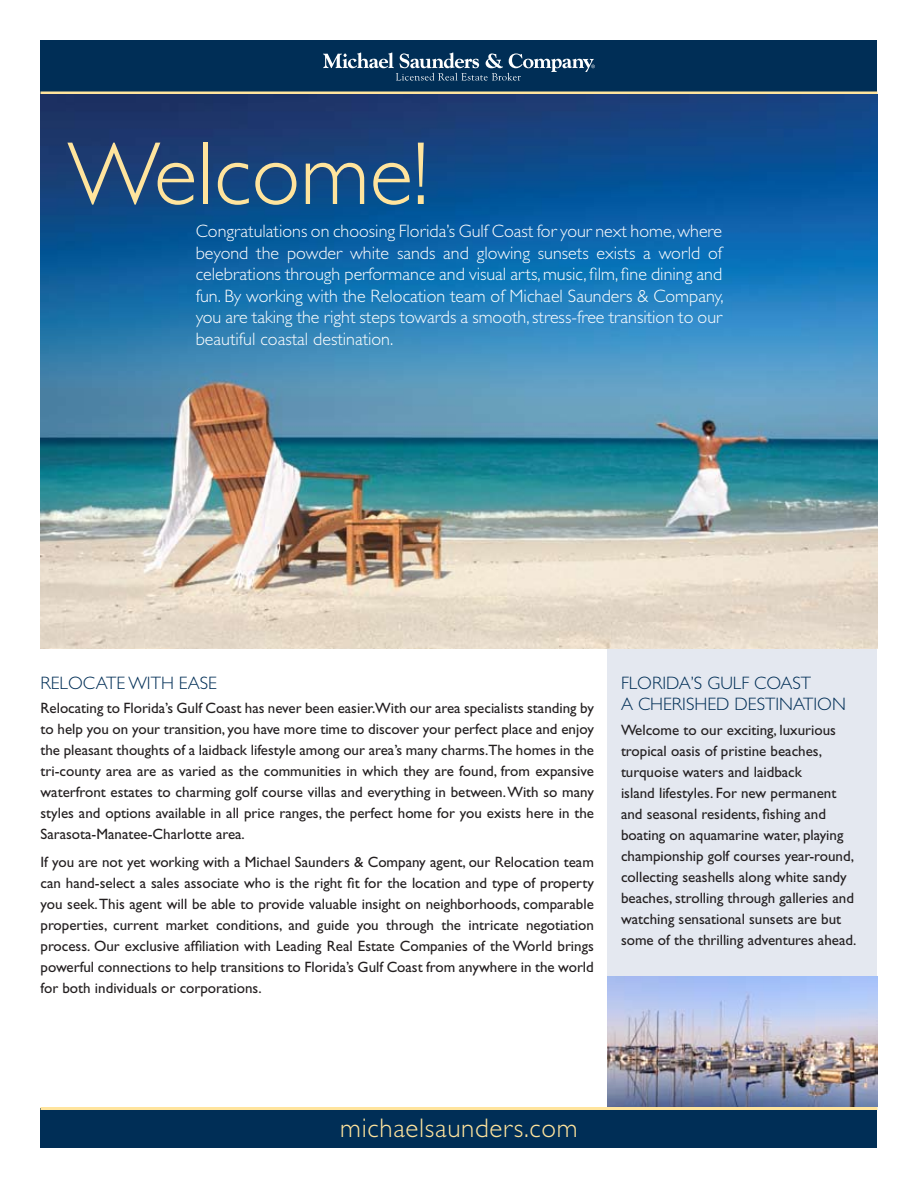
<style>
.page{position:relative;width:918px;height:1188px;background:#fff}
.page>*{position:absolute;margin:0;border:0;box-sizing:border-box;transform-origin:0 0}
.t1{font:300 90px "Gill Sans";color:#ffe49d}
.t2{font:300 27px "Gill Sans";letter-spacing:.025em;color:#ffe49d}
.t3{font:300 18px/21.6px "Gill Sans";color:#fff;text-align:justify}
.t4{font:300 18px/21.6px "Gill Sans";color:#002e56}
.t5{font:15px/21px "Gill Sans";color:#231f20;text-align:justify}
</style>
<div class="page">
<div style="left:40px;top:40px;width:838px;height:54px;background:#002e56"></div>
<svg style="left:323px;top:52px;width:272px;height:29px"></svg>
<hr style="left:40px;top:92px;width:838px;height:2px;background:#ffe49d">
<div style="left:40px;top:1108px;width:838px;height:40px;background:#002e56"></div>
<hr style="left:40px;top:1107px;width:838px;height:3px;background:#ffe49d">
<div style="left:608px;top:94px;width:270px;height:1013px;background:#e4e8f0"></div>
<img style="left:40px;top:94px;width:838px;height:554px">
<img style="left:608px;top:976px;width:270px;height:131px">
<h1 class="t1" style="left:68px;top:123px;width:363px">Welcome!</h1>
<p class="t3" style="left:196px;top:220px;width:530px">Congratulations on choosing Florida’s Gulf Coast for your next home, where beyond the powder white sands and glowing sunsets exists a world of celebrations through performance and visual arts, music, film, fine dining and fun. By working with the Relocation team of Michael Saunders &amp; Company, you are taking the right steps towards a smooth, stress-free transition to our beautiful coastal destination.</p>
<p class="t4" style="left:40px;top:672px;width:178px">Relocate with Ease</p>
<p class="t5" style="left:40px;top:698px;width:555px">Relocating to Florida’s Gulf Coast has never been easier.With our area specialists standing by to help you on your transition, you have more time to discover your perfect place and enjoy the pleasant thoughts of a laidback lifestyle among our area’s many charms.The homes in the tri-county area are as varied as the communities in which they are found, from expansive waterfront estates to charming golf course villas and everything in between. With so many styles and options available in all price ranges, the perfect home for you exists here in the Sarasota-Manatee-Charlotte area.</p>
<p class="t5" style="left:40px;top:852px;width:555px">If you are not yet working with a Michael Saunders &amp; Company agent, our Relocation team can hand-select a sales associate who is the right fit for the location and type of property you seek. This agent will be able to provide valuable insight on neighborhoods, comparable properties, current market conditions, and guide you through the intricate negotiation process. Our exclusive affiliation with Leading Real Estate Companies of the World brings powerful connections to help transitions to Florida’s Gulf Coast from anywhere in the world for both individuals or corporations.</p>
<p class="t4" style="left:621px;top:672px;width:227px">Florida’s Gulf Coast<br>A Cherished Destination</p>
<p class="t5" style="left:621px;top:719px;width:237px;text-align:left">Welcome to our exciting, luxurious tropical oasis of pristine beaches, turquoise waters and laidback<br>island lifestyles. For new permanent and seasonal residents, fishing and boating on aquamarine water, playing championship golf courses year-round, collecting seashells along white sandy beaches, strolling through galleries and watching sensational sunsets are but some of the thrilling adventures ahead.</p>
<h2 class="t2" style="left:340px;top:1113px;width:239px">michaelsaunders.com</h2>
</div>
